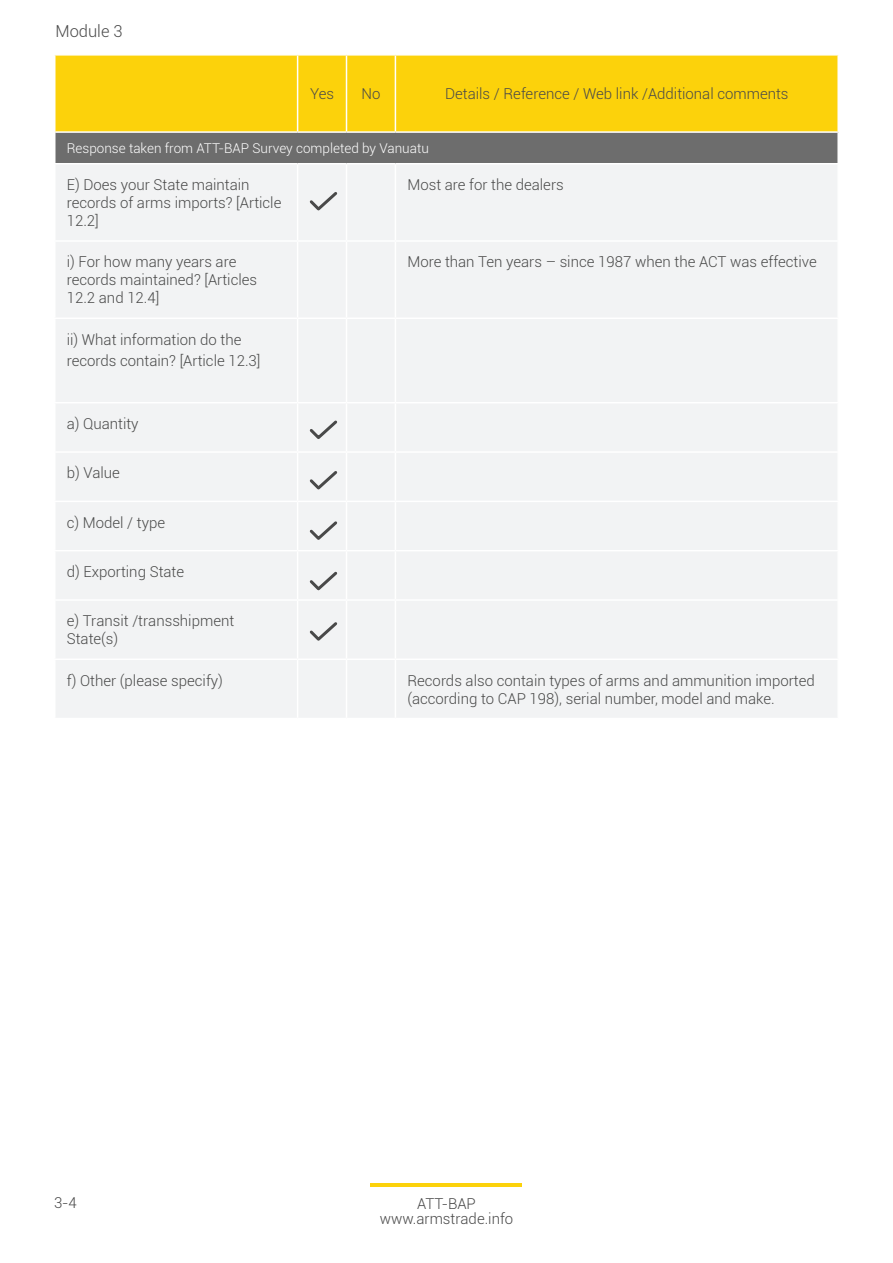
<style>
.page{position:relative;width:893px;height:1263px;background:#fff}
.page>*{position:absolute;margin:0;border:0;box-sizing:border-box;transform-origin:0 0}
.Paragraph_Style_1{font:300 16.5px "Roboto";color:#494949}
.Paragraph_Style_1-2{font:300 15px/18px "Roboto";color:#494949}
.Paragraph_Style_1-3{font:300 13.5px "Roboto";color:#fff}
</style>
<div class="page">
<div style="left:56px;top:56px;width:781px;height:75px;background:#fcd20b"></div>
<div style="left:55px;top:132px;width:783px;height:32px;background:#6d6d6d"></div>
<div style="left:56px;top:165px;width:781px;height:553px;background:#f2f3f4"></div>
<hr style="left:297px;top:164px;width:1px;height:76px;background:#fff">
<hr style="left:346px;top:164px;width:1px;height:76px;background:#fff">
<hr style="left:395px;top:164px;width:1px;height:76px;background:#fff">
<hr style="left:54px;top:240px;width:244px;height:2px;background:#fff">
<hr style="left:298px;top:240px;width:48px;height:2px;background:#fff">
<hr style="left:297px;top:242px;width:1px;height:75px;background:#fff">
<hr style="left:346px;top:240px;width:49px;height:2px;background:#fff">
<hr style="left:346px;top:242px;width:1px;height:75px;background:#fff">
<hr style="left:395px;top:240px;width:444px;height:2px;background:#fff">
<hr style="left:395px;top:242px;width:1px;height:75px;background:#fff">
<hr style="left:54px;top:317px;width:244px;height:2px;background:#fff">
<hr style="left:298px;top:317px;width:48px;height:2px;background:#fff">
<hr style="left:297px;top:319px;width:1px;height:83px;background:#fff">
<hr style="left:346px;top:317px;width:49px;height:2px;background:#fff">
<hr style="left:346px;top:319px;width:1px;height:83px;background:#fff">
<hr style="left:395px;top:317px;width:444px;height:2px;background:#fff">
<hr style="left:395px;top:319px;width:1px;height:83px;background:#fff">
<hr style="left:54px;top:402px;width:244px;height:1px;background:#fff">
<hr style="left:298px;top:402px;width:48px;height:1px;background:#fff">
<hr style="left:297px;top:403px;width:1px;height:48px;background:#fff">
<hr style="left:346px;top:402px;width:49px;height:1px;background:#fff">
<hr style="left:346px;top:403px;width:1px;height:48px;background:#fff">
<hr style="left:395px;top:402px;width:444px;height:1px;background:#fff">
<hr style="left:395px;top:403px;width:1px;height:48px;background:#fff">
<hr style="left:54px;top:451px;width:244px;height:2px;background:#fff">
<hr style="left:298px;top:451px;width:48px;height:2px;background:#fff">
<hr style="left:297px;top:453px;width:1px;height:48px;background:#fff">
<hr style="left:346px;top:451px;width:49px;height:2px;background:#fff">
<hr style="left:346px;top:453px;width:1px;height:48px;background:#fff">
<hr style="left:395px;top:451px;width:444px;height:2px;background:#fff">
<hr style="left:395px;top:453px;width:1px;height:48px;background:#fff">
<hr style="left:54px;top:501px;width:244px;height:1px;background:#fff">
<hr style="left:298px;top:501px;width:48px;height:1px;background:#fff">
<hr style="left:297px;top:502px;width:1px;height:48px;background:#fff">
<hr style="left:346px;top:501px;width:49px;height:1px;background:#fff">
<hr style="left:346px;top:502px;width:1px;height:48px;background:#fff">
<hr style="left:395px;top:501px;width:444px;height:1px;background:#fff">
<hr style="left:395px;top:502px;width:1px;height:48px;background:#fff">
<hr style="left:54px;top:550px;width:244px;height:1px;background:#fff">
<hr style="left:298px;top:550px;width:48px;height:1px;background:#fff">
<hr style="left:297px;top:551px;width:1px;height:48px;background:#fff">
<hr style="left:346px;top:550px;width:49px;height:1px;background:#fff">
<hr style="left:346px;top:551px;width:1px;height:48px;background:#fff">
<hr style="left:395px;top:550px;width:444px;height:1px;background:#fff">
<hr style="left:395px;top:551px;width:1px;height:48px;background:#fff">
<hr style="left:54px;top:599px;width:244px;height:2px;background:#fff">
<hr style="left:298px;top:599px;width:48px;height:2px;background:#fff">
<hr style="left:297px;top:601px;width:1px;height:57px;background:#fff">
<hr style="left:346px;top:599px;width:49px;height:2px;background:#fff">
<hr style="left:346px;top:601px;width:1px;height:57px;background:#fff">
<hr style="left:395px;top:599px;width:444px;height:2px;background:#fff">
<hr style="left:395px;top:601px;width:1px;height:57px;background:#fff">
<hr style="left:54px;top:658px;width:244px;height:2px;background:#fff">
<hr style="left:298px;top:658px;width:48px;height:2px;background:#fff">
<hr style="left:297px;top:660px;width:1px;height:58px;background:#fff">
<hr style="left:346px;top:658px;width:49px;height:2px;background:#fff">
<hr style="left:346px;top:660px;width:1px;height:58px;background:#fff">
<hr style="left:395px;top:658px;width:444px;height:2px;background:#fff">
<hr style="left:395px;top:660px;width:1px;height:58px;background:#fff">
<hr style="left:297px;top:56px;width:1px;height:75px;background:#fff">
<hr style="left:346px;top:56px;width:1px;height:75px;background:#fff">
<hr style="left:395px;top:56px;width:1px;height:75px;background:#fff">
<hr style="left:54px;top:131px;width:244px;height:2px;background:#fff">
<hr style="left:54px;top:133px;width:2px;height:30px;background:#fff">
<hr style="left:298px;top:131px;width:48px;height:2px;background:#fff">
<hr style="left:346px;top:131px;width:49px;height:2px;background:#fff">
<hr style="left:395px;top:131px;width:444px;height:2px;background:#fff">
<hr style="left:837px;top:133px;width:2px;height:30px;background:#fff">
<hr style="left:54px;top:163px;width:244px;height:1px;background:#fff">
<hr style="left:298px;top:163px;width:48px;height:1px;background:#fff">
<hr style="left:346px;top:163px;width:49px;height:1px;background:#fff">
<hr style="left:395px;top:163px;width:444px;height:1px;background:#fff">
<svg style="left:307px;top:418px;width:33px;height:24px"></svg>
<svg style="left:307px;top:468px;width:33px;height:24px"></svg>
<svg style="left:307px;top:519px;width:33px;height:23px"></svg>
<svg style="left:307px;top:569px;width:33px;height:24px"></svg>
<svg style="left:307px;top:619px;width:33px;height:24px"></svg>
<svg style="left:307px;top:189px;width:33px;height:24px"></svg>
<hr style="left:371px;top:1183px;width:151px;height:3px;background:#fcd20b">
<p class="Paragraph_Style_1" style="left:56px;top:20px;width:69px">Module 3</p>
<p class="Paragraph_Style_1-2" style="left:310px;top:84px;width:26px">Yes</p>
<p class="Paragraph_Style_1-2" style="left:361px;top:84px;width:20px">No</p>
<p class="Paragraph_Style_1-2" style="left:445px;top:84px;width:345px">Details / Reference / Web link /Additional comments</p>
<p class="Paragraph_Style_1-3" style="left:67px;top:139px;width:364px">Response taken from ATT-BAP Survey completed by Vanuatu</p>
<p class="Paragraph_Style_1-2" style="left:67px;top:175px;width:216px">E) Does your State maintain records of arms imports? [Article<br>12.2]</p>
<p class="Paragraph_Style_1-2" style="left:407px;top:175px;width:158px">Most are for the dealers</p>
<p class="Paragraph_Style_1-2" style="left:67px;top:252px;width:192px">i) For how many years are records maintained? [Articles<br>12.2 and 12.4]</p>
<p class="Paragraph_Style_1-2" style="left:407px;top:252px;width:411px">More than Ten years – since 1987 when the ACT was effective</p>
<p class="Paragraph_Style_1-2" style="left:67px;top:328px;width:195px;line-height:21.6px">ii) What information do the records contain? [Article 12.3]</p>
<p class="Paragraph_Style_1-2" style="left:67px;top:414px;width:73px">a) Quantity</p>
<p class="Paragraph_Style_1-2" style="left:67px;top:463px;width:55px">b) Value</p>
<p class="Paragraph_Style_1-2" style="left:67px;top:513px;width:100px">c) Model / type</p>
<p class="Paragraph_Style_1-2" style="left:67px;top:562px;width:119px">d) Exporting State</p>
<p class="Paragraph_Style_1-2" style="left:67px;top:611px;width:169px">e) Transit /transshipment<br>State(s)</p>
<p class="Paragraph_Style_1-2" style="left:67px;top:671px;width:158px">f) Other (please specify)</p>
<p class="Paragraph_Style_1-2" style="left:407px;top:671px;width:409px">Records also contain types of arms and ammunition imported (according to CAP 198), serial number, model and make.</p>
<p class="Paragraph_Style_1-2" style="left:54px;top:1193px;width:24px">3-4</p>
<p class="Paragraph_Style_1-2" style="left:380px;top:1196px;width:135px;line-height:15px;text-align:center">ATT-BAP www.armstrade.info</p>
</div>
